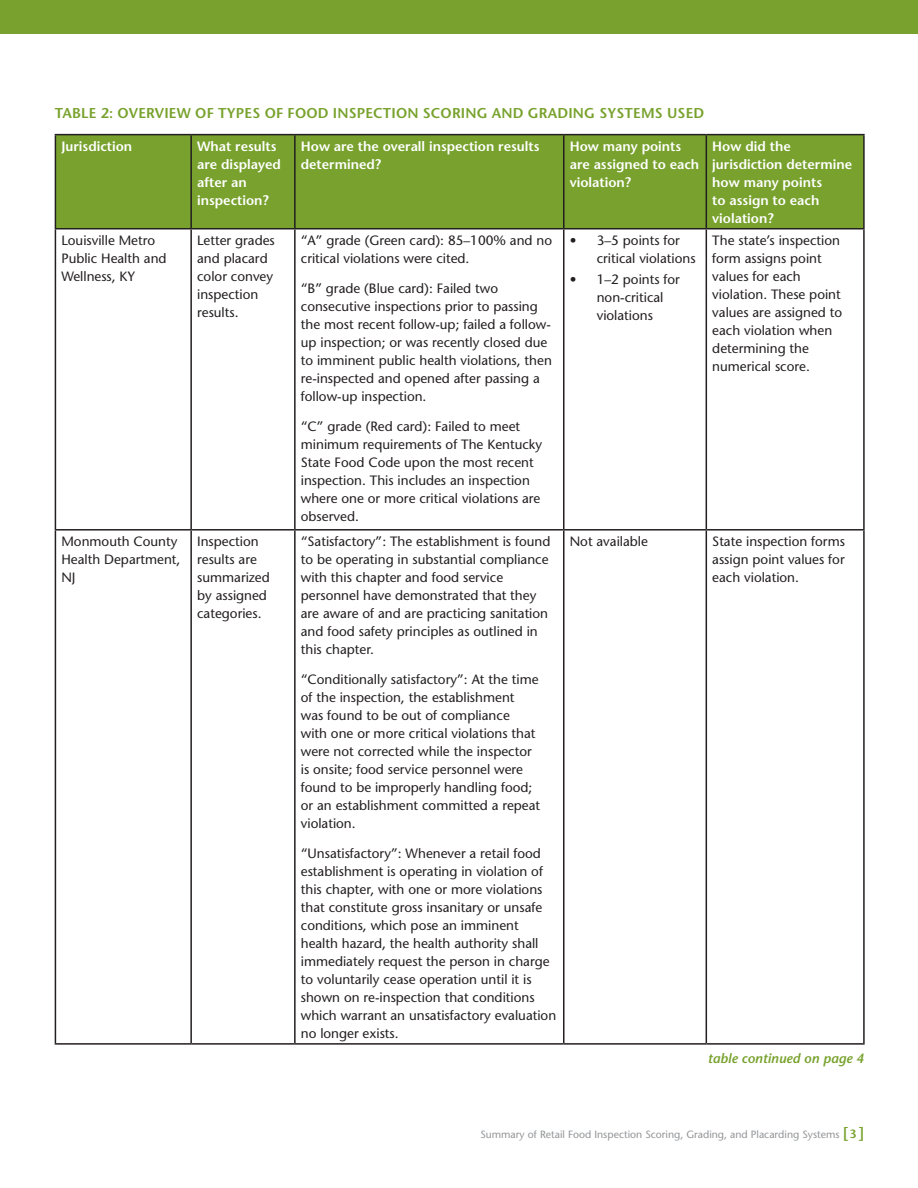
<style>
.page{position:relative;width:918px;height:1188px;background:#fff}
.page>*{position:absolute;margin:0;border:0;box-sizing:border-box;transform-origin:0 0}
.C{font:600 14.25px "Stone Sans";letter-spacing:.01em;color:#78a22d}
.body_copy{font:13.5px/18px "Stone Sans";color:#231f20}
.body_copy-2{font:600 13.5px/18px "Stone Sans";color:#fff}
.body_copy-3{font:italic 600 13.5px "Stone Sans";color:#78a22d}
.t1{font:10.5px "Stone Sans";color:#939598}
.s1{font-weight:600;font-size:15px;color:#78a22d}
.s2{font-weight:600;font-size:12px;color:#78a22d}
</style>
<div class="page">
<div style="left:0;top:0;width:918px;height:34px;background:#78a22d"></div>
<div style="left:56px;top:135px;width:807px;height:93px;background:#78a22d"></div>
<hr style="left:55px;top:134px;width:136px;height:1px;background:#231f20">
<hr style="left:55px;top:135px;width:1px;height:93px;background:#231f20">
<hr style="left:191px;top:134px;width:104px;height:1px;background:#231f20">
<hr style="left:190px;top:135px;width:2px;height:93px;background:#231f20">
<hr style="left:295px;top:134px;width:269px;height:1px;background:#231f20">
<hr style="left:294px;top:135px;width:2px;height:93px;background:#231f20">
<hr style="left:564px;top:134px;width:142px;height:1px;background:#231f20">
<hr style="left:563px;top:135px;width:2px;height:93px;background:#231f20">
<hr style="left:706px;top:134px;width:159px;height:1px;background:#231f20">
<hr style="left:706px;top:135px;width:1px;height:93px;background:#231f20">
<hr style="left:863px;top:135px;width:2px;height:93px;background:#231f20">
<hr style="left:55px;top:228px;width:136px;height:1px;background:#231f20">
<hr style="left:55px;top:229px;width:1px;height:300px;background:#231f20">
<hr style="left:191px;top:228px;width:104px;height:1px;background:#231f20">
<hr style="left:190px;top:229px;width:2px;height:300px;background:#231f20">
<hr style="left:295px;top:228px;width:269px;height:1px;background:#231f20">
<hr style="left:294px;top:229px;width:2px;height:300px;background:#231f20">
<hr style="left:564px;top:228px;width:142px;height:1px;background:#231f20">
<hr style="left:563px;top:229px;width:2px;height:300px;background:#231f20">
<hr style="left:706px;top:228px;width:159px;height:1px;background:#231f20">
<hr style="left:706px;top:229px;width:1px;height:300px;background:#231f20">
<hr style="left:863px;top:229px;width:2px;height:300px;background:#231f20">
<hr style="left:55px;top:529px;width:136px;height:2px;background:#231f20">
<hr style="left:55px;top:531px;width:1px;height:512px;background:#231f20">
<hr style="left:191px;top:529px;width:104px;height:2px;background:#231f20">
<hr style="left:190px;top:531px;width:2px;height:512px;background:#231f20">
<hr style="left:295px;top:529px;width:269px;height:2px;background:#231f20">
<hr style="left:294px;top:531px;width:2px;height:512px;background:#231f20">
<hr style="left:564px;top:529px;width:142px;height:2px;background:#231f20">
<hr style="left:563px;top:531px;width:2px;height:512px;background:#231f20">
<hr style="left:706px;top:529px;width:159px;height:2px;background:#231f20">
<hr style="left:706px;top:531px;width:1px;height:512px;background:#231f20">
<hr style="left:863px;top:531px;width:2px;height:512px;background:#231f20">
<hr style="left:55px;top:1043px;width:136px;height:2px;background:#231f20">
<hr style="left:191px;top:1043px;width:104px;height:2px;background:#231f20">
<hr style="left:295px;top:1043px;width:269px;height:2px;background:#231f20">
<hr style="left:564px;top:1043px;width:142px;height:2px;background:#231f20">
<hr style="left:706px;top:1043px;width:159px;height:2px;background:#231f20">
<p class="C" style="left:55px;top:104px;width:651px">TABLE 2: OVERVIEW OF TYPES OF FOOD INSPECTION SCORING AND GRADING SYSTEMS USED</p>
<p class="body_copy-2" style="left:61px;top:137px;width:72px">Jurisdiction</p>
<p class="body_copy-2" style="left:197px;top:137px;width:85px">What results are displayed after an inspection?</p>
<p class="body_copy-2" style="left:301px;top:137px;width:240px">How are the overall inspection results determined?</p>
<p class="body_copy-2" style="left:570px;top:137px;width:131px">How many points are assigned to each violation?</p>
<p class="body_copy-2" style="left:712px;top:137px;width:141px">How did the jurisdiction determine how many points<br>to assign to each violation?</p>
<p class="body_copy" style="left:61px;top:231px;width:107px">Louisville Metro<br>Public Health and<br>Wellness, KY</p>
<p class="body_copy" style="left:197px;top:231px;width:79px">Letter grades and placard color convey inspection results.</p>
<p class="body_copy" style="left:301px;top:231px;width:253px">“A” grade (Green card): 85–100% and no critical violations were cited.</p>
<p class="body_copy" style="left:597px;top:231px;width:100px;text-indent:-27px">• 3–5 points for critical violations</p>
<p class="body_copy" style="left:597px;top:270px;width:85px;text-indent:-27px">• 1–2 points for non-critical violations</p>
<p class="body_copy" style="left:712px;top:231px;width:131px">The state’s inspection form assigns point values for each violation. These point values are assigned to each violation when determining the numerical score.</p>
<p class="body_copy" style="left:301px;top:279px;width:253px">“B” grade (Blue card): Failed two consecutive inspections prior to passing the most recent follow-up; failed a follow&shy;up inspection; or was recently closed due to imminent public health violations, then re-inspected and opened after passing a follow-up inspection.</p>
<p class="body_copy" style="left:301px;top:417px;width:243px">“C” grade (Red card): Failed to meet minimum requirements of The Kentucky State Food Code upon the most recent inspection. This includes an inspection where one or more critical violations are observed.</p>
<p class="body_copy" style="left:61px;top:532px;width:121px">Monmouth County<br>Health Department,<br>NJ</p>
<p class="body_copy" style="left:197px;top:532px;width:74px">Inspection results are summarized by assigned categories.</p>
<p class="body_copy" style="left:301px;top:532px;width:251px">“Satisfactory”: The establishment is found to be operating in substantial compliance with this chapter and food service personnel have demonstrated that they are aware of and are practicing sanitation and food safety principles as outlined in this chapter.</p>
<p class="body_copy" style="left:301px;top:670px;width:241px">“Conditionally satisfactory”: At the time of the inspection, the establishment was found to be out of compliance<br>with one or more critical violations that were not corrected while the inspector is onsite; food service personnel were found to be improperly handling food; or an establishment committed a repeat violation.</p>
<p class="body_copy" style="left:301px;top:844px;width:257px">“Unsatisfactory”: Whenever a retail food establishment is operating in violation of this chapter, with one or more violations that constitute gross insanitary or unsafe conditions, which pose an imminent health hazard, the health authority shall immediately request the person in charge to voluntarily cease operation until it is shown on re-inspection that conditions which warrant an unsatisfactory evaluation no longer exists.</p>
<p class="body_copy" style="left:570px;top:532px;width:80px">Not available</p>
<p class="body_copy" style="left:712px;top:532px;width:134px;text-align:justify">State inspection forms assign point values for each violation.</p>
<p class="body_copy-3" style="left:708px;top:1050px;width:158px">table continued on page 4</p>
<p class="t1" style="left:480px;top:1128px;width:385px">Summary of Retail Food Inspection Scoring, Grading, and Placarding Systems <span class="s1">[</span><span class="s2">3</span> <span class="s1">]</span></p>
</div>
